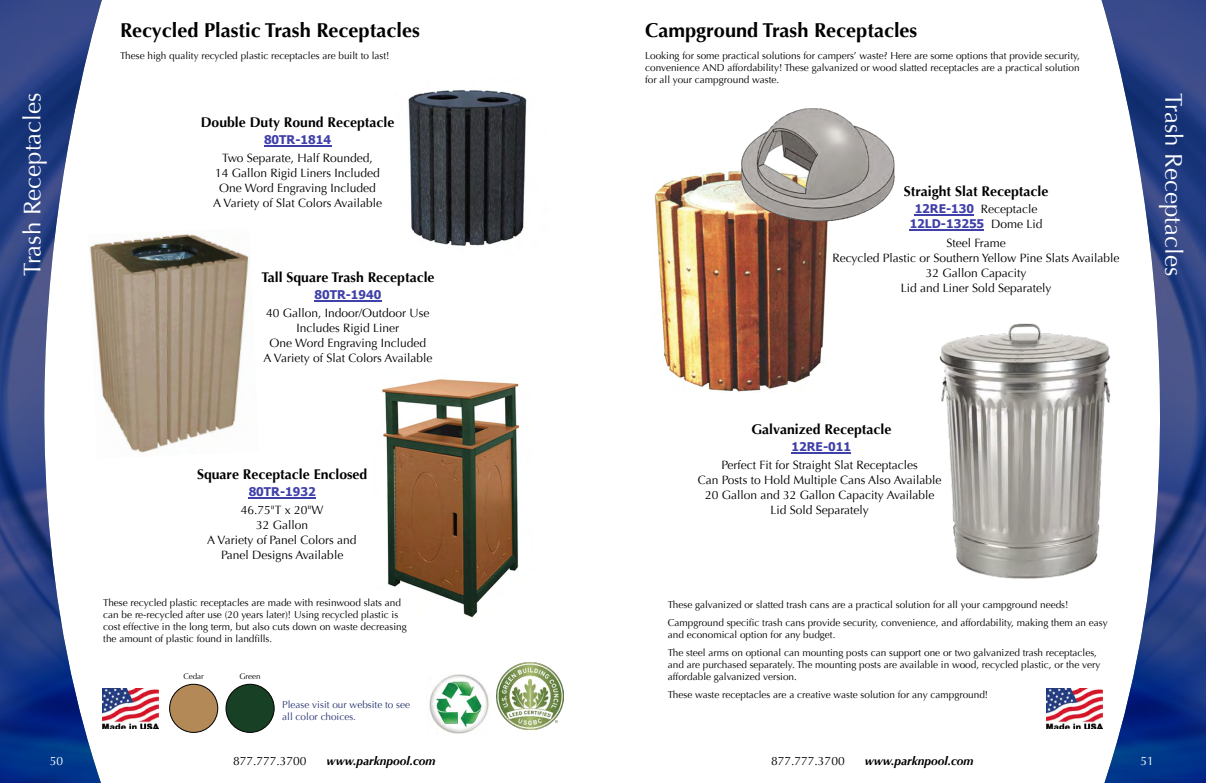
<style>
.page{position:relative;width:1206px;height:783px;background:#fff}
.page>*{position:absolute;margin:0;border:0;box-sizing:border-box;transform-origin:0 0}
.t1{font:24px "Optima";color:#fff}
.t2{font:700 20px "Optima";color:#000}
.t3{font:700 14px "Optima";color:#000}
.t4{font:12px/15px "Optima";color:#000;text-align:center}
.t5{font:700 12px "Tahoma";color:#4040aa}
.t6{font:italic 700 12px "Optima";color:#000}
.t7{font:12px "Optima";color:#fff}
.t8{font:10px/12px "Optima";color:#000}
.t9{font:10px/12px "Optima";color:#293773}
.t10{font:8px "Optima";color:#000}
.s1{font-family:"Tahoma";font-weight:700;color:#4040aa}
.s2{font-family:"Optima";font-weight:400;color:#000}
</style>
<div class="page">
<img style="left:408px;top:90px;width:119px;height:156px">
<img style="left:1101px;top:0;width:105px;height:783px">
<img style="left:0;top:0;width:102px;height:783px">
<div style="left:170px;top:684px;width:48px;height:48px;background:#b48958;border-radius:50%"></div>
<div style="left:169px;top:684px;width:49px;height:49px;border:1px solid #000;border-radius:50%"></div>
<div style="left:226px;top:684px;width:48px;height:48px;background:#184025;border-radius:50%"></div>
<div style="left:226px;top:684px;width:48px;height:49px;border:1px solid #000;border-radius:50%"></div>
<img style="left:429px;top:674px;width:60px;height:60px">
<img style="left:939px;top:323px;width:172px;height:257px">
<svg style="left:100px;top:688px;width:59px;height:41px"></svg>
<img style="left:102px;top:688px;width:56px;height:41px">
<div style="left:1045px;top:688px;width:60px;height:41px;background:linear-gradient(to bottom,#fff,#fff)"></div>
<img style="left:1047px;top:688px;width:56px;height:41px">
<img style="left:497px;top:662px;width:67px;height:67px">
<img style="left:654px;top:171px;width:176px;height:221px">
<img style="left:741px;top:109px;width:153px;height:112px">
<img style="left:87px;top:228px;width:162px;height:231px">
<img style="left:382px;top:379px;width:138px;height:239px">
<hr style="left:249px;top:497px;width:67px;height:1px;background:#4040aa">
<hr style="left:264px;top:145px;width:67px;height:2px;background:#4040aa">
<hr style="left:910px;top:229px;width:74px;height:1px;background:#4040aa">
<hr style="left:915px;top:214px;width:59px;height:1px;background:#4040aa">
<hr style="left:792px;top:452px;width:59px;height:2px;background:#4040aa">
<hr style="left:314px;top:300px;width:67px;height:2px;background:#4040aa">
<h1 class="t1" style="left:19px;top:276px;width:185px;rotate:-90deg">Trash Receptacles</h1>
<h2 class="t2" style="left:120px;top:19px;width:301px">Recycled Plastic Trash Receptacles</h2>
<p class="t8" style="left:120px;top:49px;width:271px">These high quality recycled plastic receptacles are built to last!</p>
<h3 class="t3" style="left:201px;top:114px;width:195px">Double Duty Round Receptacle</h3>
<p class="t5" style="left:264px;top:131px;width:69px">80TR-1814</p>
<p class="t4" style="left:213px;top:151px;width:170px">Two Separate, Half Rounded,<br>14 Gallon Rigid Liners Included<br>One Word Engraving Included<br>A Variety of Slat Colors Available</p>
<h3 class="t3" style="left:261px;top:269px;width:175px">Tall Square Trash Receptacle</h3>
<p class="t5" style="left:314px;top:286px;width:69px">80TR-1940</p>
<p class="t4" style="left:263px;top:306px;width:170px">40 Gallon, Indoor/Outdoor Use<br>Includes Rigid Liner<br>One Word Engraving Included<br>A Variety of Slat Colors Available</p>
<h3 class="t3" style="left:197px;top:466px;width:172px">Square Receptacle Enclosed</h3>
<p class="t5" style="left:249px;top:483px;width:69px">80TR-1932</p>
<p class="t4" style="left:207px;top:503px;width:151px">46.75"T x 20"W<br>32 Gallon<br>A Variety of Panel Colors and<br>Panel Designs Available</p>
<p class="t8" style="left:103px;top:597px;width:305px">These recycled plastic receptacles are made with resinwood slats and can be re-recycled after use (20 years later)! Using recycled plastic is cost effective in the long term, but also cuts down on waste decreasing the amount of plastic found in landfills.</p>
<p class="t10" style="left:183px;top:672px;width:22px">Cedar</p>
<p class="t10" style="left:239px;top:672px;width:23px">Green</p>
<p class="t9" style="left:282px;top:698px;width:129px">Please visit our website to see all color choices.</p>
<p class="t7" style="left:50px;top:753px;width:15px">50</p>
<p class="t4" style="left:233px;top:753px;width:75px">877.777.3700</p>
<p class="t6" style="left:327px;top:753px;width:110px">www.parknpool.com</p>
<h2 class="t2" style="left:645px;top:19px;width:274px">Campground Trash Receptacles</h2>
<p class="t8" style="left:645px;top:49px;width:436px;text-align:justify">Looking for some practical solutions for campers’ waste? Here are some options that provide security, convenience AND affordability! These galvanized or wood slatted receptacles are a practical solution for all your campground waste.</p>
<h3 class="t3" style="left:904px;top:183px;width:146px">Straight Slat Receptacle</h3>
<p class="t4" style="left:915px;top:201px;width:124px"><span class="s1">12RE-130</span> Receptacle</p>
<p class="t5" style="left:910px;top:215px;width:134px">12LD-13255 <span class="s2">Dome Lid</span></p>
<p class="t4" style="left:832px;top:236px;width:289px">Steel Frame<br>Recycled Plastic or Southern Yellow Pine Slats Available<br>32 Gallon Capacity<br>Lid and Liner Sold Separately</p>
<h1 class="t1" style="left:1188px;top:93px;width:185px;rotate:90deg">Trash Receptacles</h1>
<h3 class="t3" style="left:751px;top:421px;width:142px">Galvanized Receptacle</h3>
<p class="t5" style="left:792px;top:438px;width:61px">12RE-011</p>
<p class="t4" style="left:698px;top:458px;width:245px">Perfect Fit for Straight Slat Receptacles<br>Can Posts to Hold Multiple Cans Also Available 20 Gallon and 32 Gallon Capacity Available Lid Sold Separately</p>
<p class="t8" style="left:668px;top:595px;width:442px;line-height:18px">These galvanized or slatted trash cans are a practical solution for all your campground needs!<br>Campground specific trash cans provide security, convenience, and affordability, making them an easy</p>
<p class="t8" style="left:668px;top:625px;width:431px;line-height:18px">and economical option for any budget.<br>The steel arms on optional can mounting posts can support one or two galvanized trash receptacles,</p>
<p class="t8" style="left:668px;top:658px;width:434px">and are purchased separately. The mounting posts are available in wood, recycled plastic, or the very affordable galvanized version.</p>
<p class="t8" style="left:668px;top:688px;width:322px">These waste receptacles are a creative waste solution for any campground!</p>
<p class="t4" style="left:771px;top:753px;width:75px">877.777.3700</p>
<p class="t6" style="left:865px;top:753px;width:110px">www.parknpool.com</p>
<p class="t7" style="left:1140px;top:754px;width:15px">51</p>
</div>
